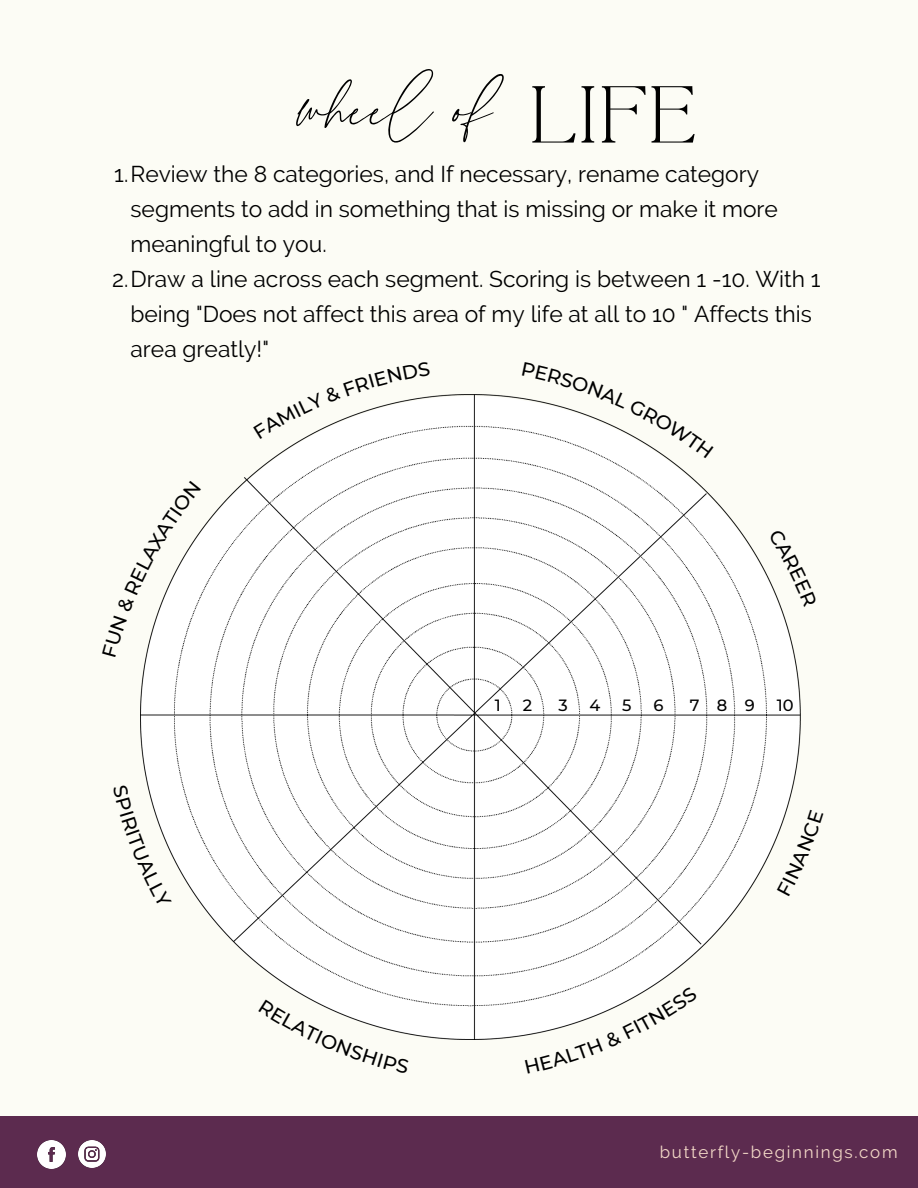
<style>
.page{position:relative;width:918px;height:1188px;background:#fcfcf5}
.page>*{position:absolute;margin:0;border:0;box-sizing:border-box;transform-origin:0 0}
.t1{font:90px "La Luxes Script";color:#000}
.t2{font:22.8px "Raleway";color:#000}
.t3{font:16.95px "Raleway";color:#f3d8c7}
.t4{font:500 16.2px "Montserrat";color:#000}
.s1{font-family:"La Luxes Serif";font-size:70.5px}
.s2{font-family:"Montserrat";font-weight:300}
</style>
<div class="page">
<img style="left:141px;top:395px;width:660px;height:644px">
<div style="left:0;top:1117px;width:918px;height:71px;background:#5c2b4f"></div>
<img style="left:37px;top:1140px;width:28px;height:28px">
<img style="left:78px;top:1140px;width:27px;height:27px">
<svg style="left:253px;top:395px;width:177px;height:43px"></svg>
<svg style="left:522px;top:395px;width:192px;height:63px"></svg>
<svg style="left:769px;top:529px;width:32px;height:78px"></svg>
<svg style="left:777px;top:810px;width:24px;height:86px"></svg>
<svg style="left:525px;top:987px;width:173px;height:52px"></svg>
<svg style="left:259px;top:1000px;width:150px;height:39px"></svg>
<svg style="left:141px;top:785px;width:31px;height:123px"></svg>
<svg style="left:141px;top:481px;width:60px;height:176px"></svg>
<h1 class="t1" style="left:299px;top:56px;width:400px">wheel of <span class="s1">LIFE</span></h1>
<p class="t2" style="left:114px;top:161px;width:646px">1.Review the 8 categories, and If necessary, rename category</p>
<p class="t2" style="left:131px;top:196px;width:649px">segments to add in something that is missing or make it more</p>
<p class="t2" style="left:131px;top:231px;width:198px">meaningful to you.</p>
<p class="t2" style="left:112px;top:266px;width:710px">2.Draw a line across each segment. Scoring is between 1 -10. With 1</p>
<p class="t2" style="left:131px;top:300px;width:683px">being "Does not affect this area of my life at all to 10 " Affects this</p>
<p class="t2" style="left:131px;top:335px;width:140px">area greatly!"</p>
<p class="t4" style="left:495px;top:695px;width:8px">1</p>
<p class="t4" style="left:523px;top:695px;width:11px">2</p>
<p class="t4" style="left:558px;top:695px;width:11px">3</p>
<p class="t4" style="left:590px;top:695px;width:12px">4</p>
<p class="t4" style="left:622px;top:695px;width:11px">5</p>
<p class="t4" style="left:653px;top:695px;width:12px">6</p>
<p class="t4" style="left:690px;top:695px;width:67px">789</p>
<p class="t4" style="left:777px;top:695px;width:18px">10</p>
<p class="t3" style="left:660px;top:1142px;width:239px">b u t t e r f l<span class="s2">y</span>y<span class="s2">o</span>-<span class="s2">u</span>b<span class="s2">r</span>e<span class="s2">w</span>g<span class="s2">e</span>i n<span class="s2">b</span>n<span class="s2">s</span>i<span class="s2">i</span>n<span class="s2">t</span> g<span class="s2">e</span> s<span class="s2">. c</span>. c<span class="s2">o</span>o<span class="s2">m</span>m</p>
</div>
